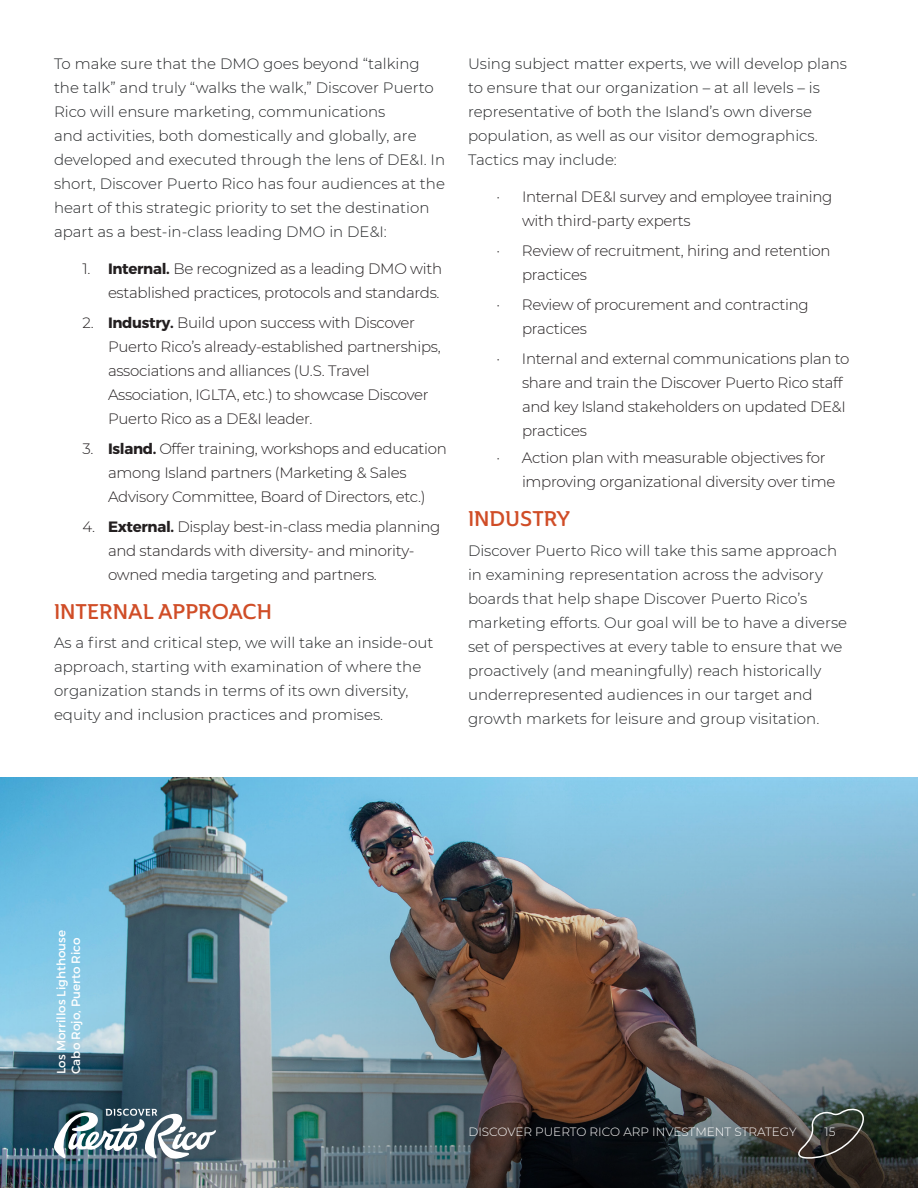
<style>
.page{position:relative;width:918px;height:1188px;background:#fff}
.page>*{position:absolute;margin:0;border:0;box-sizing:border-box;transform-origin:0 0}
.Body_Copy{font:21px "Ainslie Nor Dem";color:#d04d27}
.Body_Copy-2{font:300 15px/24px "Montserrat";color:#232527}
.t1{font:300 15px/24px "Montserrat";letter-spacing:-.02em;color:#231f20}
.Image_Location{font:12px "Montserrat";color:#fff}
.t2{font:300 12px "Montserrat";color:#fff}
.s1{font-weight:700}
</style>
<div class="page">
<img style="left:0;top:778px;width:918px;height:410px">
<svg style="left:794px;top:1105px;width:80px;height:55px;background:#444640"></svg>
<svg style="left:53px;top:1109px;width:163px;height:51px"></svg>
<p class="Body_Copy-2" style="left:54px;top:51px;width:393px">To make sure that the DMO goes beyond “talking the talk” and truly “walks the walk,” Discover Puerto Rico will ensure marketing, communications<br>and activities, both domestically and globally, are developed and executed through the lens of DE&amp;I. In short, Discover Puerto Rico has four audiences at the heart of this strategic priority to set the destination apart as a best-in-class leading DMO in DE&amp;I:</p>
<p class="t1" style="left:82px;top:256px;width:361px;text-align:right">1. <span class="s1">Internal.</span> Be recognized as a leading DMO with established practices, protocols and standards.</p>
<p class="t1" style="left:108px;top:310px;width:334px;text-indent:-26px">2. <span class="s1">Industry.</span> Build upon success with Discover Puerto Rico’s already-established partnerships, associations and alliances (U.S. Travel Association, IGLTA, etc.) to showcase Discover Puerto Rico as a DE&amp;I leader.</p>
<p class="t1" style="left:108px;top:436px;width:340px;text-indent:-26px">3. <span class="s1">Island.</span> Offer training, workshops and education among Island partners (Marketing &amp; Sales<br>Advisory Committee, Board of Directors, etc.)</p>
<p class="t1" style="left:108px;top:514px;width:334px;text-indent:-26px">4. <span class="s1">External.</span> Display best-in-class media planning and standards with diversity- and minority&shy;owned media targeting and partners.</p>
<p class="Body_Copy" style="left:54px;top:598px;width:219px">INTERNAL APPROACH</p>
<p class="Body_Copy-2" style="left:54px;top:630px;width:381px">As a first and critical step, we will take an inside-out approach, starting with examination of where the organization stands in terms of its own diversity, equity and inclusion practices and promises.</p>
<p class="Body_Copy-2" style="left:468px;top:51px;width:381px">Using subject matter experts, we will develop plans to ensure that our organization – at all levels – is representative of both the Island’s own diverse population, as well as our visitor demographics.<br>Tactics may include:</p>
<p class="t1" style="left:522px;top:184px;width:312px;text-indent:-26px">· Internal DE&amp;I survey and employee training with third-party experts</p>
<p class="t1" style="left:522px;top:238px;width:310px;text-indent:-26px">· Review of recruitment, hiring and retention practices</p>
<p class="t1" style="left:522px;top:292px;width:288px;text-indent:-26px">· Review of procurement and contracting practices</p>
<p class="t1" style="left:522px;top:346px;width:329px;text-indent:-26px">· Internal and external communications plan to share and train the Discover Puerto Rico staff and key Island stakeholders on updated DE&amp;I practices</p>
<p class="t1" style="left:522px;top:445px;width:315px;text-indent:-26px">· Action plan with measurable objectives for improving organizational diversity over time</p>
<p class="Body_Copy" style="left:468px;top:505px;width:104px">INDUSTRY</p>
<p class="Body_Copy-2" style="left:468px;top:539px;width:381px">Discover Puerto Rico will take this same approach in examining representation across the advisory boards that help shape Discover Puerto Rico’s marketing efforts. Our goal will be to have a diverse set of perspectives at every table to ensure that we proactively (and meaningfully) reach historically underrepresented audiences in our target and growth markets for leisure and group visitation.</p>
<p class="Image_Location" style="left:54px;top:1074px;width:145px;rotate:-90deg">Los Morrillos Lighthouse</p>
<p class="Image_Location" style="left:68px;top:1074px;width:138px;rotate:-90deg">Cabo Rojo, Puerto Rico</p>
<p class="t2" style="left:468px;top:1123px;width:330px">DISCOVER PUERTO RICO ARP INVESTMENT STRATEGY</p>
<p class="t2" style="left:825px;top:1123px;width:12px">15</p>
</div>
